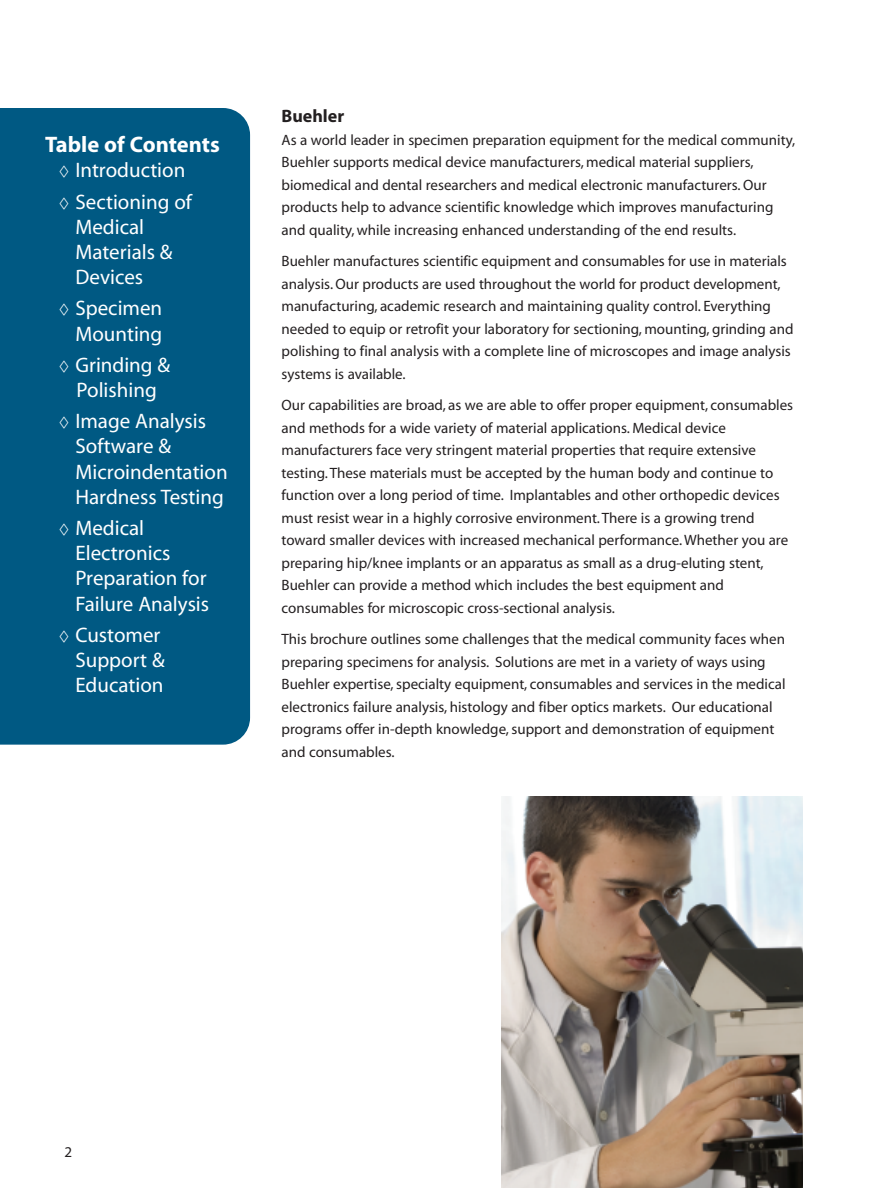
<style>
.page{position:relative;width:893px;height:1188px;background:#fff}
.page>*{position:absolute;margin:0;border:0;box-sizing:border-box;transform-origin:0 0}
.t1{font:700 22.5px "Myriad";color:#fff}
.t2{font:21px/25.2px "Myriad";color:#fff}
.t3{font:700 18px "Myriad";color:#231f20}
.t4{font:15px/22.5px "Myriad";color:#231f20}
</style>
<div class="page">
<div style="left:0;top:108px;width:250px;height:637px;background:#005983"></div>
<img style="left:501px;top:797px;width:302px;height:391px">
<svg style="left:60px;top:166px;width:8px;height:12px"></svg>
<svg style="left:60px;top:197px;width:8px;height:12px"></svg>
<svg style="left:60px;top:304px;width:8px;height:12px"></svg>
<svg style="left:60px;top:360px;width:8px;height:13px"></svg>
<svg style="left:60px;top:417px;width:8px;height:12px"></svg>
<svg style="left:60px;top:523px;width:8px;height:13px"></svg>
<svg style="left:60px;top:630px;width:8px;height:13px"></svg>
<h1 class="t1" style="left:45px;top:136px;width:176px">Table of Contents</h1>
<h2 class="t2" style="left:75px;top:157px;width:118px;line-height:31.2px">Introduction<br>Sectioning of</h2>
<h2 class="t2" style="left:75px;top:216px;width:99px">Medical<br>Materials &amp;<br>Devices</h2>
<h2 class="t2" style="left:75px;top:298px;width:88px">Specimen<br>Mounting</h2>
<h2 class="t2" style="left:75px;top:354px;width:96px">Grinding &amp;<br>Polishing</h2>
<h2 class="t2" style="left:75px;top:410px;width:154px">Image Analysis<br>Software &amp;<br>Microindentation<br>Hardness Testing</h2>
<h2 class="t2" style="left:75px;top:517px;width:135px">Medical<br>Electronics<br>Preparation for<br>Failure Analysis</h2>
<h2 class="t2" style="left:75px;top:624px;width:91px">Customer<br>Support &amp;<br>Education</h2>
<p class="t3" style="left:282px;top:109px;width:64px">Buehler</p>
<p class="t4" style="left:282px;top:130px;width:515px">As a world leader in specimen preparation equipment for the medical community, Buehler supports medical device manufacturers, medical material suppliers, biomedical and dental researchers and medical electronic manufacturers. Our products help to advance scientific knowledge which improves manufacturing and quality, while increasing enhanced understanding of the end results.</p>
<p class="t4" style="left:282px;top:251px;width:513px">Buehler manufactures scientific equipment and consumables for use in materials analysis. Our products are used throughout the world for product development, manufacturing, academic research and maintaining quality control. Everything needed to equip or retrofit your laboratory for sectioning, mounting, grinding and polishing to final analysis with a complete line of microscopes and image analysis systems is available.</p>
<p class="t4" style="left:282px;top:395px;width:513px">Our capabilities are broad, as we are able to offer proper equipment, consumables and methods for a wide variety of material applications. Medical device manufacturers face very stringent material properties that require extensive testing.These materials must be accepted by the human body and continue to function over a long period of time. Implantables and other orthopedic devices must resist wear in a highly corrosive environment.There is a growing trend toward smaller devices with increased mechanical performance.Whether you are preparing hip/knee implants or an apparatus as small as a drug-eluting stent, Buehler can provide a method which includes the best equipment and consumables for microscopic cross-sectional analysis.</p>
<p class="t4" style="left:282px;top:629px;width:505px">This brochure outlines some challenges that the medical community faces when preparing specimens for analysis. Solutions are met in a variety of ways using Buehler expertise, specialty equipment, consumables and services in the medical electronics failure analysis, histology and fiber optics markets. Our educational programs offer in-depth knowledge, support and demonstration of equipment and consumables.</p>
<p class="t4" style="left:65px;top:1142px;width:9px">2</p>
</div>
